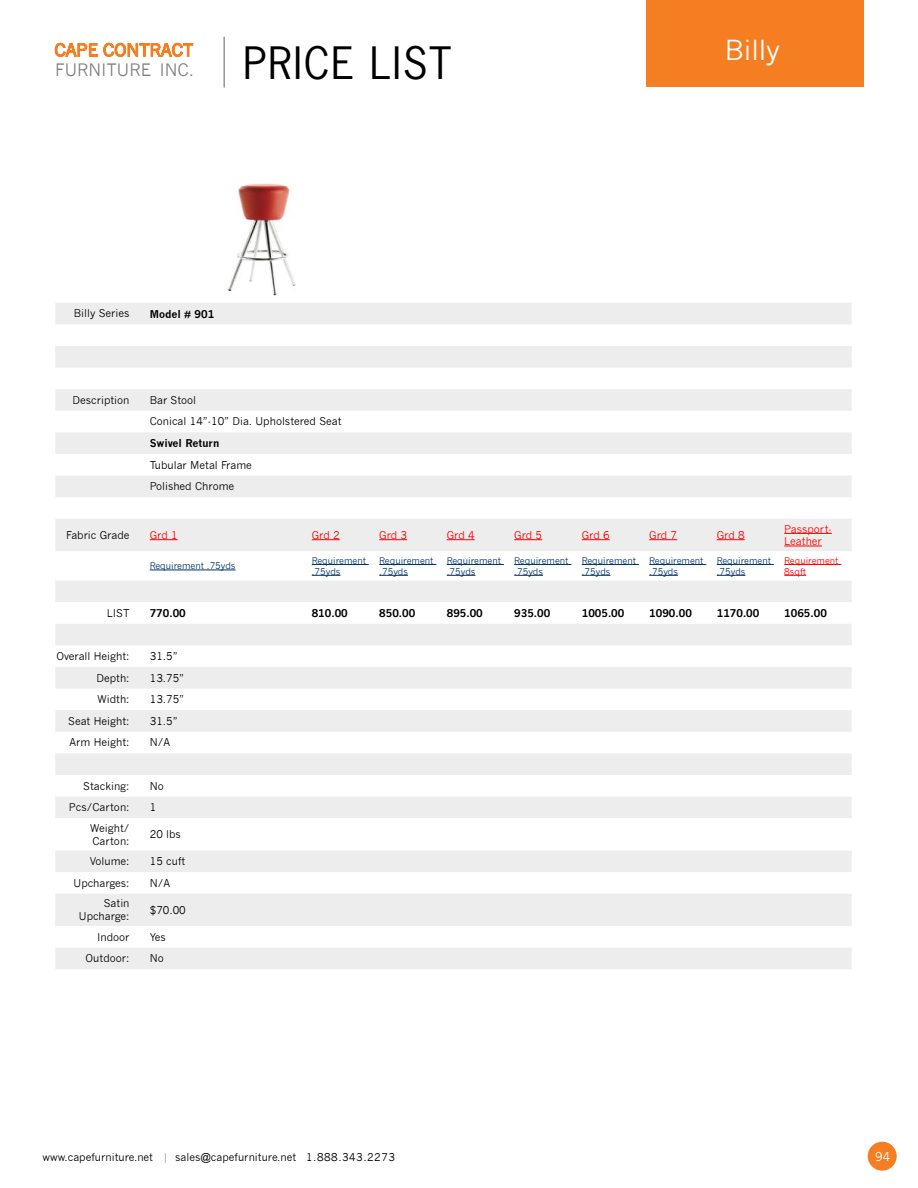
<style>
.page{position:relative;width:918px;height:1188px;background:#fff}
.page>*{position:absolute;margin:0;border:0;box-sizing:border-box;transform-origin:0 0}
.t1{font:42px "News Gothic Std";letter-spacing:.035em;color:#000}
.t2{font:27px "News Gothic";letter-spacing:-.005em;color:#fff}
.t3{font:16.8px "News Gothic";color:#7d7e81}
.t4{font:12px "News Gothic";color:#fff}
.t5{font:10.5px/21.6px "News Gothic";color:#000}
.t6{font:700 10.5px "News Gothic";color:#000}
.t7{font:10.5px/12.6px "News Gothic";color:#f00}
.t8{font:9px/10.8px "News Gothic";color:#036}
.t9{font:9px/10.8px "News Gothic";color:#f00}
.s1{color:#939598}
</style>
<div class="page">
<svg style="left:55px;top:43px;width:43px;height:14px"></svg>
<svg style="left:104px;top:42px;width:89px;height:15px"></svg>
<hr style="left:223px;top:37px;width:2px;height:50px;background:#939598">
<div style="left:647px;top:0;width:217px;height:87px;background:#f57e23"></div>
<div style="left:868px;top:1142px;width:29px;height:29px;background:#f57e23;border-radius:50%"></div>
<svg style="left:55px;top:303px;width:797px;height:666px;fill:#ededee"></svg>
<svg style="left:150px;top:539px;width:28px;height:1px"></svg>
<svg style="left:312px;top:539px;width:28px;height:1px"></svg>
<svg style="left:379px;top:539px;width:28px;height:1px"></svg>
<svg style="left:447px;top:539px;width:28px;height:1px"></svg>
<svg style="left:514px;top:539px;width:28px;height:1px"></svg>
<svg style="left:582px;top:539px;width:28px;height:1px"></svg>
<svg style="left:649px;top:539px;width:28px;height:1px"></svg>
<svg style="left:717px;top:539px;width:28px;height:1px"></svg>
<hr style="left:784px;top:533px;width:48px;height:1px;background:#f00">
<hr style="left:784px;top:546px;width:38px;height:1px;background:#f00">
<hr style="left:150px;top:570px;width:86px;height:1px;background:#036">
<hr style="left:312px;top:564px;width:57px;height:1px;background:#036">
<svg style="left:312px;top:575px;width:28px;height:1px"></svg>
<hr style="left:379px;top:564px;width:57px;height:1px;background:#036">
<svg style="left:379px;top:575px;width:29px;height:1px"></svg>
<hr style="left:447px;top:564px;width:57px;height:1px;background:#036">
<svg style="left:447px;top:575px;width:28px;height:1px"></svg>
<hr style="left:514px;top:564px;width:57px;height:1px;background:#036">
<svg style="left:514px;top:575px;width:29px;height:1px"></svg>
<hr style="left:582px;top:564px;width:57px;height:1px;background:#036">
<svg style="left:582px;top:575px;width:28px;height:1px"></svg>
<hr style="left:649px;top:564px;width:57px;height:1px;background:#036">
<svg style="left:649px;top:575px;width:29px;height:1px"></svg>
<hr style="left:717px;top:564px;width:57px;height:1px;background:#036">
<svg style="left:717px;top:575px;width:28px;height:1px"></svg>
<hr style="left:784px;top:564px;width:57px;height:1px;background:#f00">
<svg style="left:784px;top:575px;width:22px;height:1px"></svg>
<img style="left:227px;top:184px;width:69px;height:112px">
<h3 class="t3" style="left:55px;top:60px;width:141px">FURNITURE INC.</h3>
<h1 class="t1" style="left:243px;top:36px;width:210px">PRICE LIST</h1>
<h2 class="t2" style="left:725px;top:35px;width:57px">Billy</h2>
<p class="t5" style="left:74px;top:303px;width:57px">Billy Series</p>
<p class="t6" style="left:150px;top:307px;width:66px">Model # 901</p>
<p class="t5" style="left:73px;top:389px;width:58px">Description</p>
<p class="t5" style="left:150px;top:389px;width:193px">Bar Stool<br>Conical 14”-10” Dia. Upholstered Seat</p>
<p class="t6" style="left:150px;top:437px;width:71px">Swivel Return</p>
<p class="t5" style="left:150px;top:454px;width:104px">Tubular Metal Frame<br>Polished Chrome</p>
<p class="t5" style="left:66px;top:524px;width:65px">Fabric Grade</p>
<p class="t7" style="left:150px;top:529px;width:29px">Grd 1</p>
<p class="t7" style="left:312px;top:529px;width:29px">Grd 2</p>
<p class="t7" style="left:379px;top:529px;width:29px">Grd 3</p>
<p class="t7" style="left:447px;top:529px;width:29px">Grd 4</p>
<p class="t7" style="left:514px;top:529px;width:29px">Grd 5</p>
<p class="t7" style="left:582px;top:529px;width:29px">Grd 6</p>
<p class="t7" style="left:649px;top:529px;width:29px">Grd 7</p>
<p class="t7" style="left:717px;top:529px;width:29px">Grd 8</p>
<p class="t7" style="left:784px;top:522px;width:49px">Passport-<br>Leather</p>
<p class="t8" style="left:150px;top:561px;width:87px">Requirement .75yds</p>
<p class="t8" style="left:312px;top:555px;width:56px">Requirement .75yds</p>
<p class="t8" style="left:379px;top:555px;width:56px">Requirement .75yds</p>
<p class="t8" style="left:447px;top:555px;width:56px">Requirement .75yds</p>
<p class="t8" style="left:514px;top:555px;width:56px">Requirement .75yds</p>
<p class="t8" style="left:582px;top:555px;width:56px">Requirement .75yds</p>
<p class="t8" style="left:649px;top:555px;width:56px">Requirement .75yds</p>
<p class="t8" style="left:717px;top:555px;width:56px">Requirement .75yds</p>
<p class="t9" style="left:784px;top:555px;width:56px">Requirement<br>8sqft</p>
<p class="t5" style="left:107px;top:602px;width:24px">LIST</p>
<p class="t6" style="left:150px;top:607px;width:38px">770.00</p>
<p class="t6" style="left:312px;top:607px;width:38px">810.00</p>
<p class="t6" style="left:379px;top:607px;width:38px">850.00</p>
<p class="t6" style="left:447px;top:607px;width:38px">895.00</p>
<p class="t6" style="left:514px;top:607px;width:38px">935.00</p>
<p class="t6" style="left:582px;top:607px;width:44px">1005.00</p>
<p class="t6" style="left:649px;top:607px;width:44px">1090.00</p>
<p class="t6" style="left:717px;top:607px;width:44px">1170.00</p>
<p class="t6" style="left:784px;top:607px;width:44px">1065.00</p>
<p class="t5" style="left:56px;top:645px;width:75px">Overall Height:</p>
<p class="t5" style="left:150px;top:645px;width:29px">31.5”</p>
<p class="t5" style="left:97px;top:667px;width:34px">Depth:</p>
<p class="t5" style="left:150px;top:667px;width:36px">13.75”</p>
<p class="t5" style="left:98px;top:689px;width:33px">Width:</p>
<p class="t5" style="left:150px;top:689px;width:36px">13.75”</p>
<p class="t5" style="left:68px;top:710px;width:63px">Seat Height:</p>
<p class="t5" style="left:150px;top:710px;width:29px">31.5”</p>
<p class="t5" style="left:69px;top:732px;width:62px">Arm Height:</p>
<p class="t5" style="left:150px;top:732px;width:22px">N/A</p>
<p class="t5" style="left:83px;top:775px;width:48px">Stacking:</p>
<p class="t5" style="left:150px;top:775px;width:15px">No</p>
<p class="t5" style="left:69px;top:797px;width:62px">Pcs/Carton:</p>
<p class="t5" style="left:150px;top:797px;width:8px">1</p>
<p class="t5" style="left:90px;top:822px;width:41px;line-height:12.6px">Weight/<br>Carton:</p>
<p class="t5" style="left:150px;top:824px;width:33px">20 lbs</p>
<p class="t5" style="left:90px;top:851px;width:41px">Volume:</p>
<p class="t5" style="left:150px;top:851px;width:37px">15 cuft</p>
<p class="t5" style="left:74px;top:872px;width:57px">Upcharges:</p>
<p class="t5" style="left:150px;top:872px;width:22px">N/A</p>
<p class="t5" style="left:79px;top:897px;width:52px;line-height:12.6px;text-align:right">Satin<br>Upcharge:</p>
<p class="t5" style="left:150px;top:899px;width:38px">$70.00</p>
<p class="t5" style="left:97px;top:926px;width:34px">Indoor</p>
<p class="t5" style="left:150px;top:926px;width:18px">Yes</p>
<p class="t5" style="left:86px;top:948px;width:45px">Outdoor:</p>
<p class="t5" style="left:150px;top:948px;width:15px">No</p>
<p class="t5" style="left:42px;top:1147px;width:354px">www.capefurniture.net <span class="s1">|</span> sales@capefurniture.net 1.888.343.2273</p>
<p class="t4" style="left:875px;top:1149px;width:16px">94</p>
</div>
